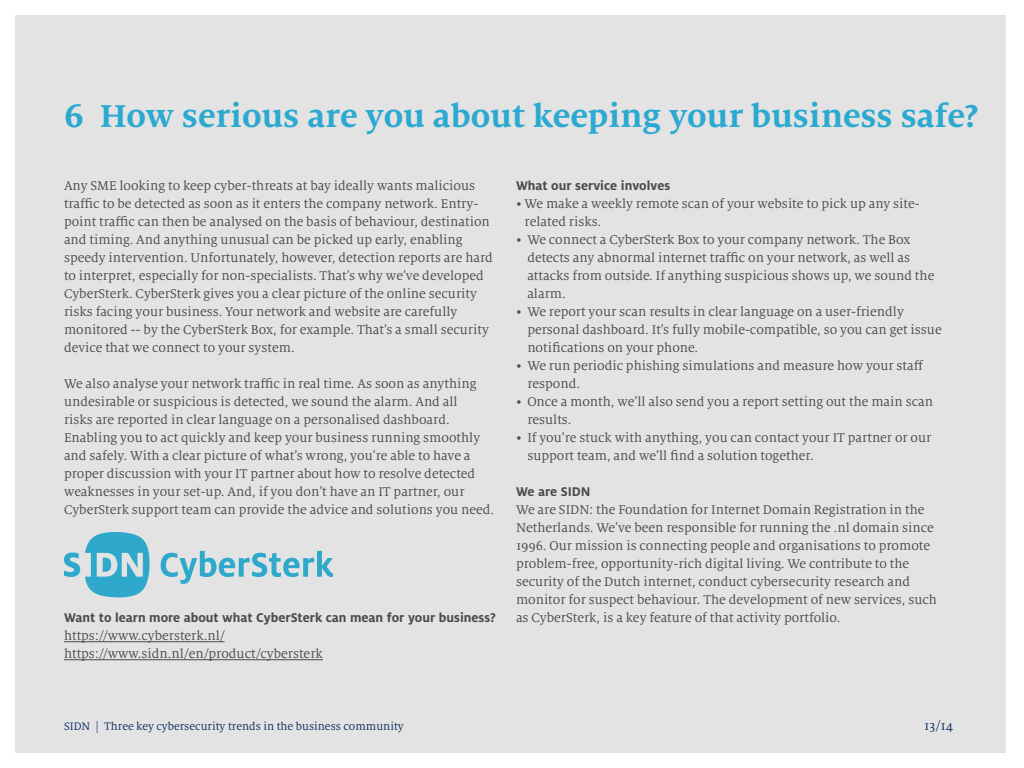
<style>
.page{position:relative;width:1024px;height:768px;background:#fff}
.page>*{position:absolute;margin:0;border:0;box-sizing:border-box;transform-origin:0 0}
.t1{font:700 35px "Milo Serif OT";color:#2ba9d0}
.t2{font:14px/18px "Milo Serif OT";color:#4a4a49}
.t3{font:700 14px "Milo OT";color:#4a4a49}
.t4{font:14px "Milo Serif OT";color:#0c2c65}
.t5{font:12px "Milo Serif OT";color:#0c2c65}
.s1{font-size:36px}
</style>
<div class="page">
<div style="left:15px;top:15px;width:991px;height:738px;background:#e3e3e3"></div>
<hr style="left:64px;top:641px;width:161px;height:1px;background:#4a4a49">
<hr style="left:64px;top:659px;width:259px;height:1px;background:#4a4a49">
<svg style="left:161px;top:551px;width:172px;height:33px"></svg>
<svg style="left:64px;top:532px;width:86px;height:66px"></svg>
<h1 class="t1" style="left:64px;top:96px;width:916px"><span class="s1">6</span> How serious are you about keeping your business safe?</h1>
<p class="t2" style="left:64px;top:177px;width:430px">Any SME looking to keep cyber-threats at bay ideally wants malicious traffic to be detected as soon as it enters the company network. Entry&shy;point traffic can then be analysed on the basis of behaviour, destination and timing. And anything unusual can be picked up early, enabling speedy intervention. Unfortunately, however, detection reports are hard to interpret, especially for non-specialists. That’s why we’ve developed CyberSterk. CyberSterk gives you a clear picture of the online security risks facing your business. Your network and website are carefully monitored -- by the CyberSterk Box, for example. That’s a small security device that we connect to your system.</p>
<p class="t2" style="left:64px;top:375px;width:432px">We also analyse your network traffic in real time. As soon as anything undesirable or suspicious is detected, we sound the alarm. And all<br>risks are reported in clear language on a personalised dashboard.<br>Enabling you to act quickly and keep your business running smoothly and safely. With a clear picture of what’s wrong, you’re able to have a proper discussion with your IT partner about how to resolve detected weaknesses in your set-up. And, if you don’t have an IT partner, our CyberSterk support team can provide the advice and solutions you need.</p>
<p class="t3" style="left:64px;top:609px;width:434px">Want to learn more about what CyberSterk can mean for your business?</p>
<p class="t2" style="left:64px;top:627px;width:260px">https://www.cybersterk.nl/ https://www.sidn.nl/en/product/cybersterk</p>
<p class="t3" style="left:516px;top:177px;width:156px">What our service involves</p>
<p class="t2" style="left:525px;top:195px;width:397px;text-indent:-9px">• We make a weekly remote scan of your website to pick up any site&shy;related risks.</p>
<p class="t2" style="left:527px;top:231px;width:409px;text-indent:-11px">• We connect a CyberSterk Box to your company network. The Box detects any abnormal internet traffic on your network, as well as attacks from outside. If anything suspicious shows up, we sound the alarm.</p>
<p class="t2" style="left:527px;top:303px;width:416px;text-indent:-11px">• We report your scan results in clear language on a user-friendly personal dashboard. It’s fully mobile-compatible, so you can get issue notifications on your phone.</p>
<p class="t2" style="left:527px;top:357px;width:398px;text-indent:-11px">• We run periodic phishing simulations and measure how your staff respond.</p>
<p class="t2" style="left:527px;top:393px;width:407px;text-indent:-11px">• Once a month, we’ll also send you a report setting out the main scan results.</p>
<p class="t2" style="left:527px;top:429px;width:405px;text-indent:-11px">• If you’re stuck with anything, you can contact your IT partner or our support team, and we’ll find a solution together.</p>
<p class="t3" style="left:516px;top:483px;width:76px">We are SIDN</p>
<p class="t2" style="left:516px;top:501px;width:422px">We are SIDN: the Foundation for Internet Domain Registration in the Netherlands. We’ve been responsible for running the .nl domain since 1996. Our mission is connecting people and organisations to promote problem-free, opportunity-rich digital living. We contribute to the security of the Dutch internet, conduct cybersecurity research and monitor for suspect behaviour. The development of new services, such as CyberSterk, is a key feature of that activity portfolio.</p>
<p class="t5" style="left:64px;top:720px;width:341px">SIDN | Three key cybersecurity trends in the business community</p>
<p class="t4" style="left:924px;top:718px;width:31px">13/14</p>
</div>
